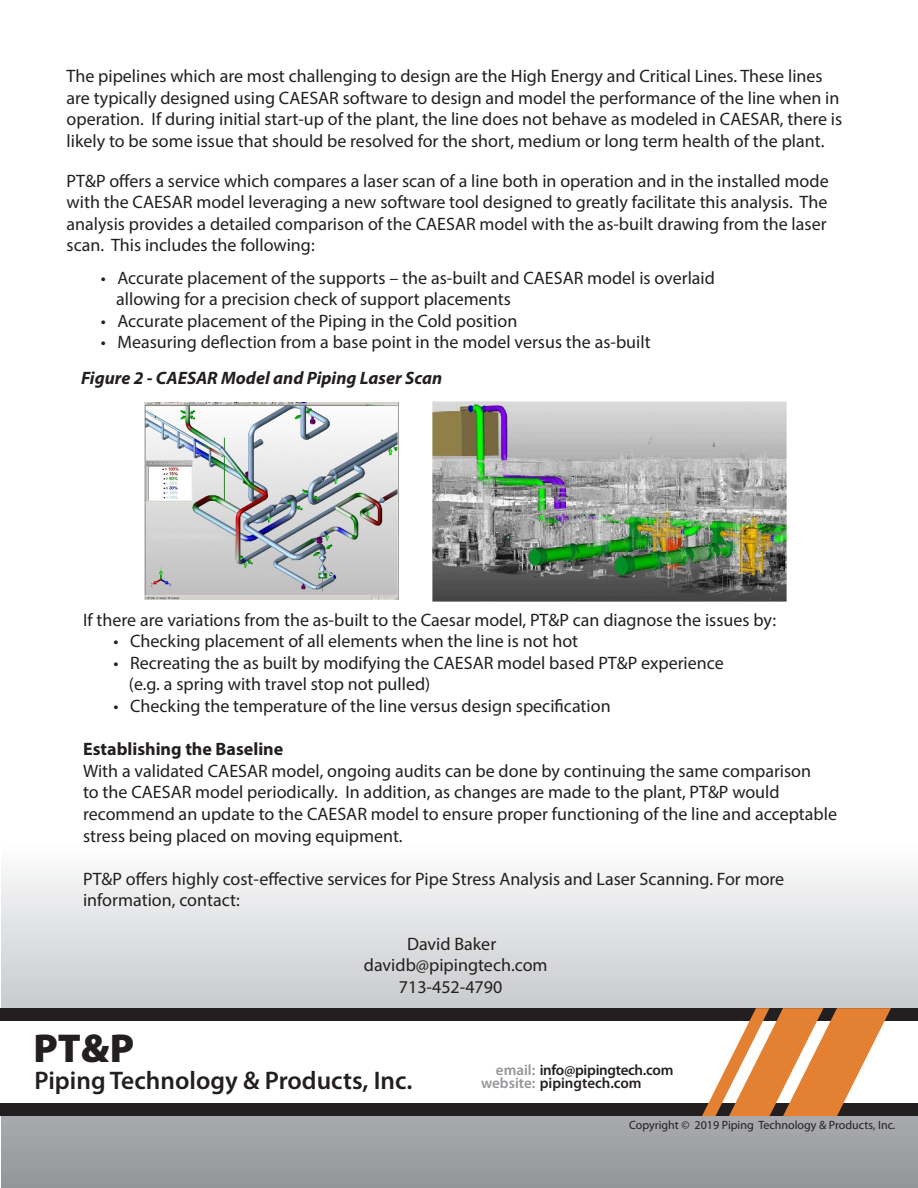
<style>
.page{position:relative;width:918px;height:1188px;background:#fff}
.page>*{position:absolute;margin:0;border:0;box-sizing:border-box;transform-origin:0 0}
.t1{font:900 40.5px "Myriad Pro";color:#231f20}
.t2{font:600 25.5px "Myriad Pro";color:#231f20}
.t3{font:18px/21.6px "Myriad Pro";color:#231f20}
.t4{font:italic 700 18px "Myriad Pro";color:#231f20}
.t5{font:700 18px "Myriad Pro";color:#231f20}
.t6{font:600 15px "Myriad Pro";letter-spacing:-.005em;color:#231f20}
.t7{font:12px "Myriad Pro";color:#231f20}
.s1{color:#939598}
</style>
<div class="page">
<svg style="left:2px;top:872px;width:916px;height:316px;background:#c8c9cb"></svg>
<div style="left:0;top:1008px;width:918px;height:108px;background:#231f20"></div>
<div style="left:0;top:1021px;width:918px;height:81px;background:#fff"></div>
<svg style="left:702px;top:1008px;width:189px;height:108px"></svg>
<img style="left:144px;top:402px;width:254px;height:197px">
<img style="left:433px;top:402px;width:354px;height:199px">
<p class="t3" style="left:67px;top:65px;width:777px">The pipelines which are most challenging to design are the High Energy and Critical Lines. These lines are typically designed using CAESAR software to design and model the performance of the line when in operation. If during initial start-up of the plant, the line does not behave as modeled in CAESAR, there is likely to be some issue that should be resolved for the short, medium or long term health of the plant.</p>
<p class="t3" style="left:67px;top:169px;width:764px;text-align:justify">PT&amp;P offers a service which compares a laser scan of a line both in operation and in the installed mode with the CAESAR model leveraging a new software tool designed to greatly facilitate this analysis. The analysis provides a detailed comparison of the CAESAR model with the as-built drawing from the laser scan. This includes the following:</p>
<p class="t3" style="left:116px;top:266px;width:600px;text-indent:-15px">• Accurate placement of the supports – the as-built and CAESAR model is overlaid allowing for a precision check of support placements</p>
<p class="t3" style="left:101px;top:310px;width:418px">• Accurate placement of the Piping in the Cold position</p>
<p class="t3" style="left:101px;top:331px;width:551px">• Measuring deflection from a base point in the model versus the as-built</p>
<p class="t4" style="left:81px;top:367px;width:363px">Figure 2 - CAESAR Model and Piping Laser Scan</p>
<p class="t3" style="left:83px;top:608px;width:695px">If there are variations from the as-built to the Caesar model, PT&amp;P can diagnose the issues by:</p>
<p class="t3" style="left:114px;top:630px;width:466px">• Checking placement of all elements when the line is not hot</p>
<p class="t3" style="left:129px;top:652px;width:596px;text-indent:-15px">• Recreating the as built by modifying the CAESAR model based PT&amp;P experience (e.g. a spring with travel stop not pulled)</p>
<p class="t3" style="left:114px;top:695px;width:499px">• Checking the temperature of the line versus design specification</p>
<p class="t5" style="left:83px;top:737px;width:202px">Establishing the Baseline</p>
<p class="t3" style="left:83px;top:760px;width:756px">With a validated CAESAR model, ongoing audits can be done by continuing the same comparison<br>to the CAESAR model periodically. In addition, as changes are made to the plant, PT&amp;P would recommend an update to the CAESAR model to ensure proper functioning of the line and acceptable stress being placed on moving equipment.</p>
<p class="t3" style="left:83px;top:868px;width:703px">PT&amp;P offers highly cost-effective services for Pipe Stress Analysis and Laser Scanning. For more information, contact:</p>
<p class="t3" style="left:407px;top:932px;width:91px">David Baker</p>
<p class="t3" style="left:364px;top:954px;width:185px">davidb@pipingtech.com</p>
<p class="t3" style="left:399px;top:976px;width:105px">713-452-4790</p>
<h1 class="t1" style="left:34px;top:1026px;width:102px">PT&amp;P</h1>
<p class="t6" style="left:496px;top:1060px;width:179px"><span class="s1">email:</span> info@pipingtech.com</p>
<h2 class="t2" style="left:34px;top:1064px;width:379px">Piping Technology &amp; Products, Inc.</h2>
<p class="t6" style="left:481px;top:1074px;width:162px"><span class="s1">website:</span> pipingtech.com</p>
<p class="t7" style="left:629px;top:1118px;width:268px">Copyright © 2019 Piping Technology &amp; Products, Inc.</p>
</div>
